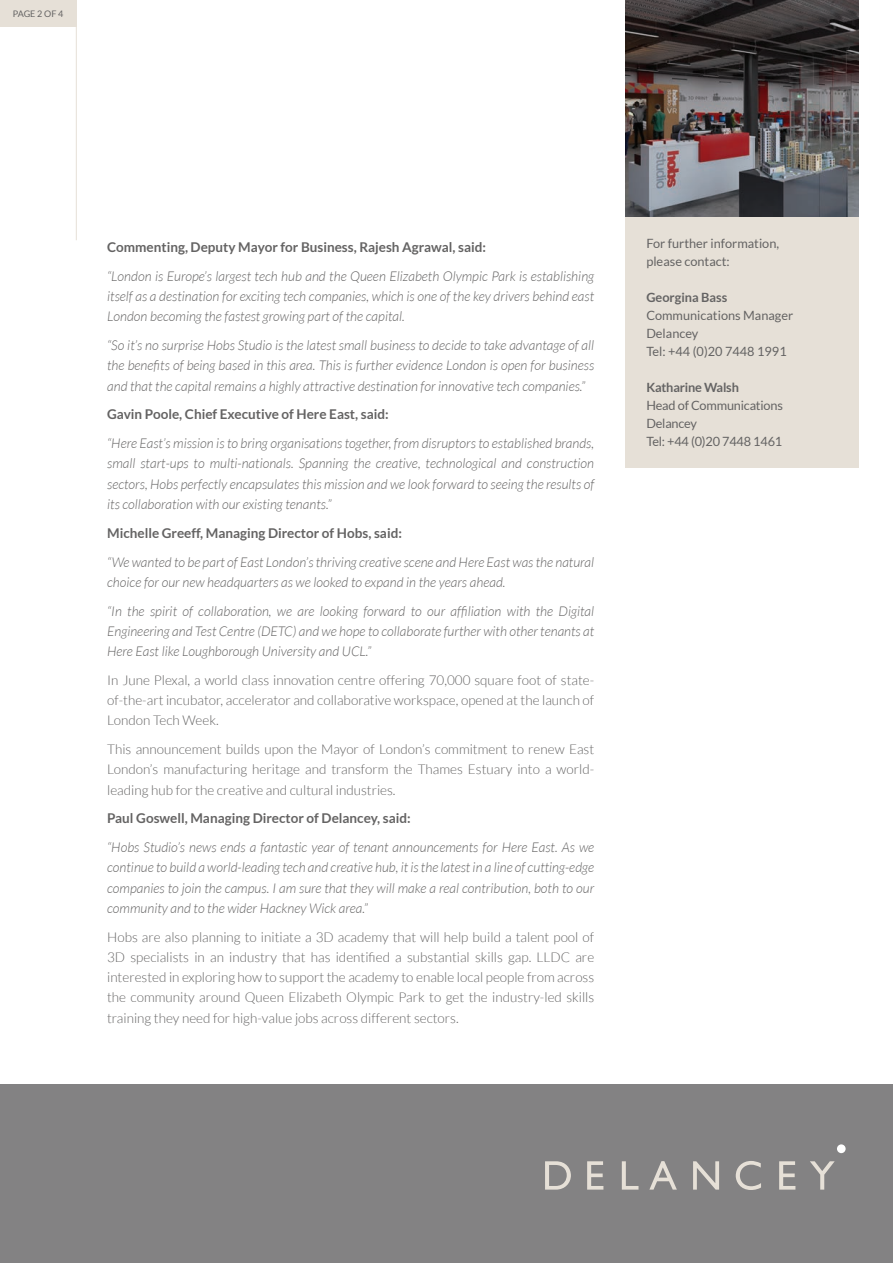
<style>
.page{position:relative;width:893px;height:1263px;background:#fff}
.page>*{position:absolute;margin:0;border:0;box-sizing:border-box;transform-origin:0 0}
.t1{font:italic 300 13.5px/20.2px "Lato";color:#646363;text-align:justify}
.t2{font:300 13.5px/20.2px "Lato";color:#646363;text-align:justify}
.t3{font:700 13.5px "Lato";color:#646363}
.t4{font:12.75px/18px "Lato";color:#646363}
.t5{font:700 12.75px "Lato";letter-spacing:-.015em;color:#646363}
.t6{font:9px "Lato";letter-spacing:-.01em;color:#646363}
</style>
<div class="page">
<img style="left:625px;top:0;width:234px;height:217px">
<div style="left:0;top:1084px;width:893px;height:179px;background:#838283"></div>
<div style="left:837px;top:1144px;width:9px;height:9px;background:#fff;border-radius:50%"></div>
<svg style="left:545px;top:1161px;width:26px;height:28px"></svg>
<svg style="left:587px;top:1161px;width:16px;height:28px"></svg>
<svg style="left:622px;top:1161px;width:16px;height:28px"></svg>
<svg style="left:649px;top:1161px;width:28px;height:28px"></svg>
<svg style="left:693px;top:1161px;width:26px;height:28px"></svg>
<svg style="left:736px;top:1161px;width:25px;height:29px"></svg>
<svg style="left:779px;top:1161px;width:16px;height:28px"></svg>
<svg style="left:810px;top:1161px;width:25px;height:28px"></svg>
<div style="left:0;top:0;width:76px;height:27px;background:#e6e0d7"></div>
<hr style="left:76px;top:0;width:1px;height:240px;background:#e6e0d7">
<div style="left:625px;top:217px;width:234px;height:250px;background:#e6e0d7"></div>
<p class="t6" style="left:13px;top:9px;width:52px">PAGE 2 OF 4</p>
<p class="t3" style="left:107px;top:240px;width:380px">Commenting, Deputy Mayor for Business, Rajesh Agrawal, said:</p>
<p class="t1" style="left:107px;top:266px;width:489px">“London is Europe’s largest tech hub and the Queen Elizabeth Olympic Park is establishing itself as a destination for exciting tech companies, which is one of the key drivers behind east London becoming the fastest growing part of the capital.</p>
<p class="t1" style="left:107px;top:336px;width:489px">“So it’s no surprise Hobs Studio is the latest small business to decide to take advantage of all the benefits of being based in this area. This is further evidence London is open for business and that the capital remains a highly attractive destination for innovative tech companies.”</p>
<p class="t3" style="left:107px;top:407px;width:283px">Gavin Poole, Chief Executive of Here East, said:</p>
<p class="t1" style="left:107px;top:434px;width:489px">“Here East’s mission is to bring organisations together, from disruptors to established brands, small start-ups to multi-nationals. Spanning the creative, technological and construction sectors, Hobs perfectly encapsulates this mission and we look forward to seeing the results of its collaboration with our existing tenants.”</p>
<p class="t3" style="left:107px;top:525px;width:296px">Michelle Greeff, Managing Director of Hobs, said:</p>
<p class="t1" style="left:107px;top:552px;width:489px">“We wanted to be part of East London’s thriving creative scene and Here East was the natural choice for our new headquarters as we looked to expand in the years ahead.</p>
<p class="t1" style="left:107px;top:601px;width:489px">“In the spirit of collaboration, we are looking forward to our affiliation with the Digital Engineering and Test Centre (DETC) and we hope to collaborate further with other tenants at Here East like Loughborough University and UCL.”</p>
<p class="t2" style="left:107px;top:670px;width:489px">In June Plexal, a world class innovation centre offering 70,000 square foot of state&shy;of-the-art incubator, accelerator and collaborative workspace, opened at the launch of London Tech Week.</p>
<p class="t2" style="left:107px;top:739px;width:489px">This announcement builds upon the Mayor of London’s commitment to renew East London’s manufacturing heritage and transform the Thames Estuary into a world&shy;leading hub for the creative and cultural industries.</p>
<p class="t3" style="left:107px;top:811px;width:305px">Paul Goswell, Managing Director of Delancey, said:</p>
<p class="t1" style="left:107px;top:837px;width:489px">“Hobs Studio’s news ends a fantastic year of tenant announcements for Here East. As we continue to build a world-leading tech and creative hub, it is the latest in a line of cutting-edge companies to join the campus. I am sure that they will make a real contribution, both to our community and to the wider Hackney Wick area.”</p>
<p class="t2" style="left:107px;top:927px;width:489px">Hobs are also planning to initiate a 3D academy that will help build a talent pool of 3D specialists in an industry that has identified a substantial skills gap. LLDC are interested in exploring how to support the academy to enable local people from across the community around Queen Elizabeth Olympic Park to get the industry-led skills training they need for high-value jobs across different sectors.</p>
<p class="t4" style="left:646px;top:234px;width:134px">For further information, please contact:</p>
<p class="t5" style="left:646px;top:290px;width:83px">Georgina Bass</p>
<p class="t4" style="left:646px;top:306px;width:148px">Communications Manager<br>Delancey<br>Tel: +44 (0)20 7448 1991</p>
<p class="t5" style="left:646px;top:380px;width:94px">Katharine Walsh</p>
<p class="t4" style="left:646px;top:397px;width:138px">Head of Communications<br>Delancey<br>Tel: +44 (0)20 7448 1461</p>
</div>
